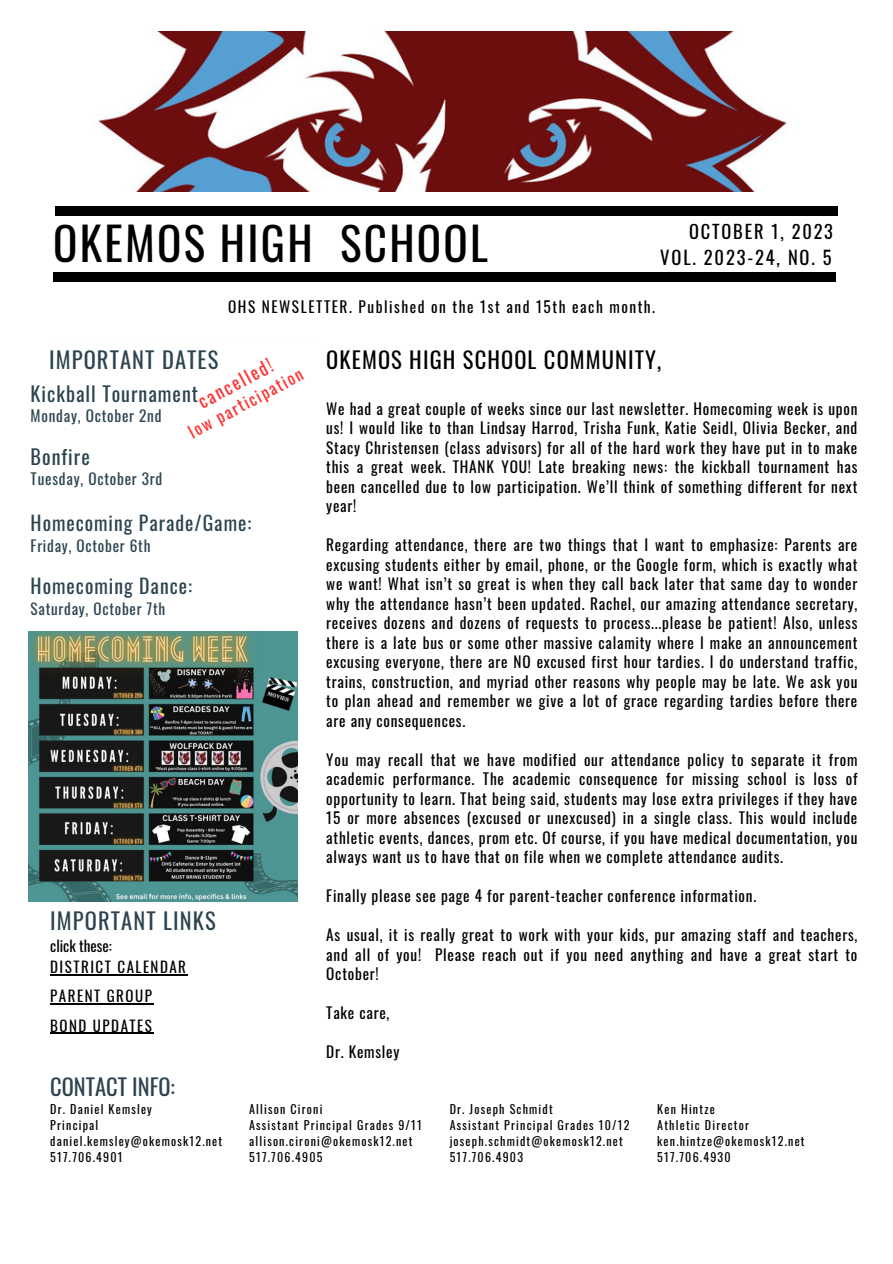
<style>
.page{position:relative;width:893px;height:1264px;background:#fff}
.page>*{position:absolute;margin:0;border:0;box-sizing:border-box;transform-origin:0 0}
.t1{font:45.15px "Oswald";letter-spacing:.05em;color:#000}
.t2{font:22.5px "Oswald";letter-spacing:.05em;color:#2c4450}
.t3{font:22.5px "Oswald";letter-spacing:.05em;color:#000}
.t4{font:22.5px "Oswald";color:#2c4450}
.t5{font:20.1px "Oswald";letter-spacing:.05em;color:#2c4450}
.t6{font:19.8px "Oswald";letter-spacing:.05em;color:#2c4450}
.t7{font:18.45px "Oswald";letter-spacing:.1em;color:#000}
.t8{font:18.3px "Oswald";letter-spacing:.1em;color:#000}
.t9{font:18px "Oswald";color:#ff3131}
.t10{font:16.5px "Oswald";color:#ff3131}
.t11{font:15.3px/19.5px "Oswald";letter-spacing:.05em;color:#000;text-align:justify}
.t12{font:15.3px "Oswald";letter-spacing:.1em;color:#000}
.t13{font:15.3px "Oswald";letter-spacing:.05em;color:#2c4450}
.t14{font:15.15px "Oswald";letter-spacing:.05em;color:#2c4450}
.t15{font:15px "Oswald";letter-spacing:.1em;color:#000}
.t16{font:15px "Oswald";color:#000}
.t17{font:12px "Oswald";letter-spacing:.1em;color:#000}
</style>
<div class="page">
<div style="left:55px;top:207px;width:783px;height:9px;background:#000"></div>
<div style="left:53px;top:272px;width:783px;height:9px;background:#000"></div>
<div style="left:50px;top:341px;width:270px;height:9px;background:#fafafa"></div>
<img style="left:98px;top:32px;width:689px;height:159px">
<div style="left:40px;top:342px;width:301px;height:11px;background:#fff"></div>
<img style="left:28px;top:631px;width:270px;height:270px">
<hr style="left:50px;top:974px;width:137px;height:1px;background:#000">
<hr style="left:50px;top:1003px;width:103px;height:1px;background:#000">
<hr style="left:50px;top:1032px;width:103px;height:1px;background:#000">
<p class="t8" style="left:689px;top:217px;width:145px">OCTOBER 1, 2023</p>
<p class="t1" style="left:53px;top:208px;width:436px">OKEMOS HIGH SCHOOL</p>
<p class="t12" style="left:228px;top:294px;width:428px">OHS NEWSLETTER. Published on the 1st and 15th each month.</p>
<p class="t7" style="left:660px;top:243px;width:173px">VOL. 2023-24, NO. 5</p>
<p class="t2" style="left:49px;top:342px;width:171px">IMPORTANT DATES</p>
<p class="t9" style="left:192px;top:390px;width:83px;rotate:-28deg">cancelled!</p>
<p class="t10" style="left:183px;top:421px;width:129px;rotate:-28deg">low participation</p>
<p class="t5" style="left:31px;top:378px;width:169px">Kickball Tournament</p>
<p class="t13" style="left:31px;top:404px;width:132px">Monday, October 2nd</p>
<p class="t5" style="left:31px;top:441px;width:61px">Bonfire</p>
<p class="t13" style="left:31px;top:467px;width:133px">Tuesday, October 3rd</p>
<p class="t6" style="left:31px;top:507px;width:222px">Homecoming Parade/Game:</p>
<p class="t14" style="left:31px;top:533px;width:121px">Friday, October 6th</p>
<p class="t6" style="left:31px;top:570px;width:163px">Homecoming Dance:</p>
<p class="t14" style="left:31px;top:596px;width:136px">Saturday, October 7th</p>
<p class="t2" style="left:50px;top:903px;width:167px">IMPORTANT LINKS</p>
<p class="t16" style="left:50px;top:934px;width:63px">click these:</p>
<p class="t15" style="left:50px;top:955px;width:137px">DISTRICT CALENDAR</p>
<p class="t15" style="left:50px;top:984px;width:103px">PARENT GROUP</p>
<p class="t15" style="left:50px;top:1013px;width:103px">BOND UPDATES</p>
<p class="t4" style="left:50px;top:1069px;width:126px">CONTACT INFO:</p>
<p class="t3" style="left:326px;top:342px;width:336px">OKEMOS HIGH SCHOOL COMMUNITY,</p>
<p class="t11" style="left:326px;top:398px;width:532px">We had a great couple of weeks since our last newsletter. Homecoming week is upon us! I would like to than Lindsay Harrod, Trisha Funk, Katie Seidl, Olivia Becker, and Stacy Christensen (class advisors) for all of the hard work they have put in to make this a great week. THANK YOU! Late breaking news: the kickball tournament has been cancelled due to low participation. We’ll think of something different for next year!</p>
<p class="t11" style="left:326px;top:534px;width:532px">Regarding attendance, there are two things that I want to emphasize: Parents are excusing students either by email, phone, or the Google form, which is exactly what we want! What isn’t so great is when they call back later that same day to wonder why the attendance hasn’t been updated. Rachel, our amazing attendance secretary, receives dozens and dozens of requests to process...please be patient! Also, unless there is a late bus or some other massive calamity where I make an announcement excusing everyone, there are NO excused first hour tardies. I do understand traffic, trains, construction, and myriad other reasons why people may be late. We ask you to plan ahead and remember we give a lot of grace regarding tardies before there are any consequences.</p>
<p class="t11" style="left:326px;top:749px;width:532px">You may recall that we have modified our attendance policy to separate it from academic performance. The academic consequence for missing school is loss of opportunity to learn. That being said, students may lose extra privileges if they have 15 or more absences (excused or unexcused) in a single class. This would include athletic events, dances, prom etc. Of course, if you have medical documentation, you always want us to have that on file when we complete attendance audits.</p>
<p class="t11" style="left:326px;top:885px;width:431px">Finally please see page 4 for parent-teacher conference information.</p>
<p class="t11" style="left:326px;top:924px;width:532px">As usual, it is really great to work with your kids, pur amazing staff and teachers, and all of you! Please reach out if you need anything and have a great start to October!</p>
<p class="t11" style="left:326px;top:1002px;width:65px">Take care,</p>
<p class="t11" style="left:326px;top:1041px;width:74px">Dr. Kemsley</p>
<p class="t17" style="left:50px;top:1099px;width:103px">Dr. Daniel Kemsley</p>
<p class="t17" style="left:50px;top:1115px;width:50px">Principal</p>
<p class="t17" style="left:50px;top:1131px;width:173px">daniel.kemsley@okemosk12.net</p>
<p class="t17" style="left:50px;top:1147px;width:74px">517.706.4901</p>
<p class="t17" style="left:249px;top:1099px;width:75px">Allison Cironi</p>
<p class="t17" style="left:249px;top:1115px;width:174px">Assistant Principal Grades 9/11</p>
<p class="t17" style="left:249px;top:1131px;width:165px">allison.cironi@okemosk12.net</p>
<p class="t17" style="left:249px;top:1147px;width:75px">517.706.4905</p>
<p class="t17" style="left:449px;top:1099px;width:105px">Dr. Joseph Schmidt</p>
<p class="t17" style="left:449px;top:1115px;width:181px">Assistant Principal Grades 10/12</p>
<p class="t17" style="left:449px;top:1131px;width:175px">joseph.schmidt@okemosk12.net</p>
<p class="t17" style="left:449px;top:1147px;width:75px">517.706.4903</p>
<p class="t17" style="left:657px;top:1099px;width:59px">Ken Hintze</p>
<p class="t17" style="left:657px;top:1115px;width:93px">Athletic Director</p>
<p class="t17" style="left:657px;top:1131px;width:149px">ken.hintze@okemosk12.net</p>
<p class="t17" style="left:657px;top:1147px;width:75px">517.706.4930</p>
</div>
